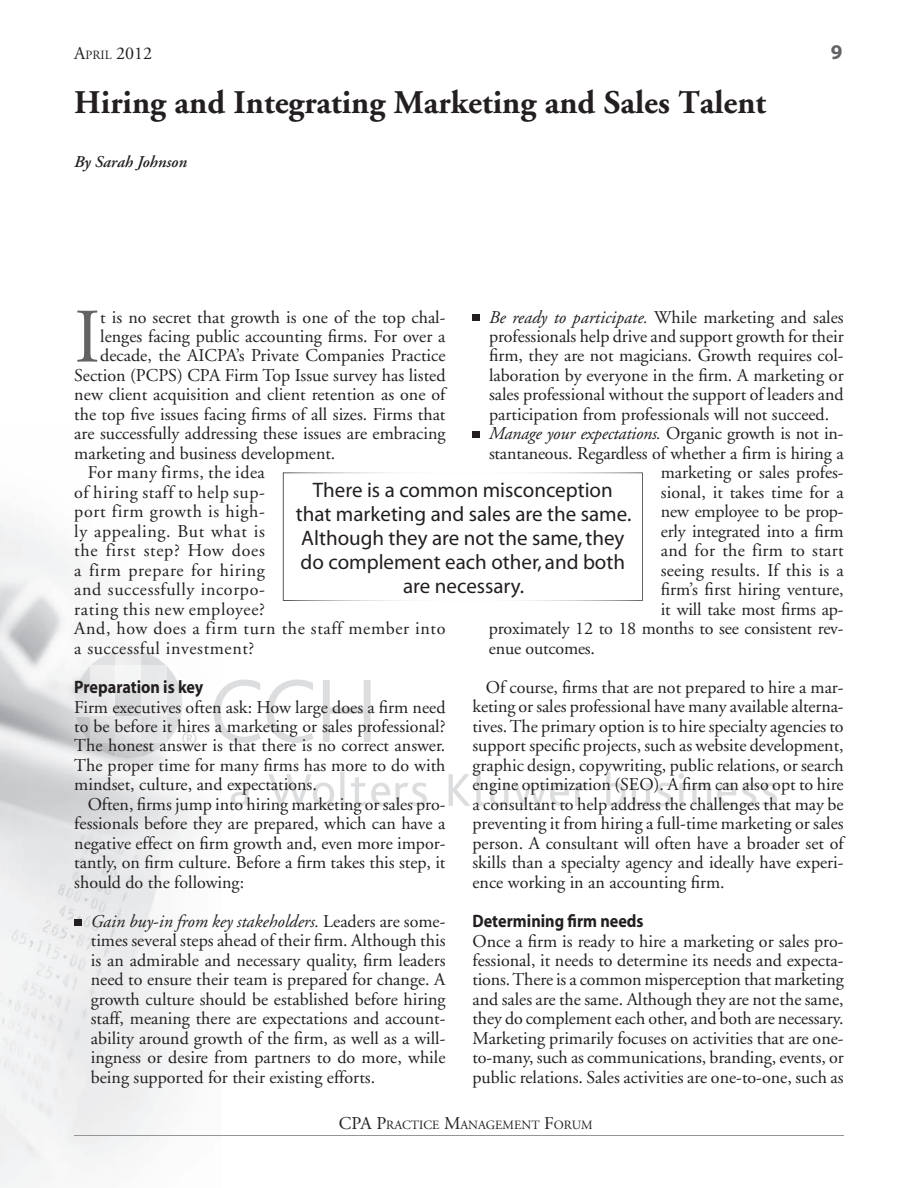
<style>
.page{position:relative;width:918px;height:1188px;background:#fff}
.page>*{position:absolute;margin:0;border:0;box-sizing:border-box;transform-origin:0 0}
.t1{font:76.8px "Adobe Garamond";color:#636366}
.t2{font:700 33px "Adobe Garamond";color:#231f20}
.t3{font:21px/24px "Myriad";color:#231f20;text-align:center}
.t4{font:700 21px "Myriad";color:#636366}
.t5{font:18px/19.5px "Adobe Garamond";color:#231f20;text-align:justify}
.t6{font:18px "Adobe Garamond";letter-spacing:.035em;color:#231f20}
.t7{font:italic 18px "Adobe Garamond";letter-spacing:-.01em;color:#231f20}
.t8{font:700 18px "Myriad";color:#231f20;scale:.9 1}
.t9{font:18px "Adobe Garamond";letter-spacing:.03em;color:#231f20}
.t10{font:18px "Adobe Garamond";letter-spacing:.025em;color:#231f20}
.t11{font:18px "Adobe Garamond";letter-spacing:.04em;color:#231f20}
.t12{font:italic 600 16.5px "Adobe Garamond";color:#231f20}
.t13{font:12.6px "Adobe Garamond";color:#231f20}
.s1{font-size:12.6px}
.s2{font-style:italic}
.s3{font-style:normal}
.s4{font-size:18px}
</style>
<div class="page">
<img style="left:0;top:517px;width:214px;height:671px">
<hr style="left:74px;top:1135px;width:770px;height:1px;background:#939598">
<img style="left:214px;top:690px;width:7px;height:43px">
<svg style="left:221px;top:680px;width:92px;height:63px"></svg>
<svg style="left:323px;top:680px;width:48px;height:62px"></svg>
<svg style="left:231px;top:783px;width:18px;height:23px"></svg>
<svg style="left:268px;top:774px;width:66px;height:32px"></svg>
<svg style="left:340px;top:772px;width:87px;height:34px"></svg>
<svg style="left:449px;top:772px;width:35px;height:34px"></svg>
<svg style="left:490px;top:783px;width:79px;height:23px"></svg>
<svg style="left:575px;top:783px;width:13px;height:23px"></svg>
<svg style="left:606px;top:772px;width:20px;height:34px"></svg>
<svg style="left:632px;top:783px;width:40px;height:23px"></svg>
<svg style="left:678px;top:773px;width:6px;height:33px"></svg>
<svg style="left:692px;top:783px;width:19px;height:23px"></svg>
<svg style="left:717px;top:783px;width:60px;height:23px"></svg>
<img style="left:90px;top:652px;width:26px;height:14px">
<img style="left:141px;top:652px;width:26px;height:14px">
<img style="left:116px;top:650px;width:25px;height:16px">
<img style="left:90px;top:742px;width:77px;height:16px">
<img style="left:167px;top:666px;width:15px;height:76px">
<img style="left:76px;top:717px;width:91px;height:25px">
<img style="left:76px;top:666px;width:91px;height:25px">
<img style="left:74px;top:691px;width:93px;height:26px">
<img style="left:182px;top:731px;width:15px;height:15px">
<div style="left:74px;top:919px;width:8px;height:7px;background:#231f20"></div>
<div style="left:472px;top:314px;width:8px;height:7px;background:#231f20"></div>
<div style="left:472px;top:431px;width:8px;height:7px;background:#231f20"></div>
<svg style="left:283px;top:472px;width:360px;height:129px"></svg>
<p class="t5" style="left:74px;top:45px;width:79px">A<span class="s1">PRIL</span> 2012</p>
<p class="t4" style="left:831px;top:44px;width:13px">9</p>
<h2 class="t2" style="left:74px;top:89px;width:693px">Hiring and Integrating Marketing and Sales Talent</h2>
<p class="t12" style="left:74px;top:155px;width:114px">By Sarah Johnson</p>
<p class="t5" style="left:489px;top:309px;width:356px"><span class="s2">Be ready to participate.</span> While marketing and sales</p>
<p class="t5" style="left:489px;top:328px;width:356px">professionals help drive and support growth for their</p>
<p class="t5" style="left:489px;top:348px;width:356px">firm, they are not magicians. Growth requires col-</p>
<p class="t5" style="left:489px;top:367px;width:356px">laboration by everyone in the firm. A marketing or</p>
<p class="t5" style="left:489px;top:387px;width:356px">sales professional without the support of leaders and</p>
<p class="t5" style="left:489px;top:406px;width:342px">participation from professionals will not succeed.</p>
<p class="t7" style="left:489px;top:427px;width:356px">Manage your expectations. <span class="s3">Organic growth is not in-</span></p>
<p class="t5" style="left:489px;top:445px;width:356px">stantaneous. Regardless of whether a firm is hiring a</p>
<p class="t5" style="left:661px;top:465px;width:184px">marketing or sales profes-</p>
<p class="t5" style="left:661px;top:484px;width:184px">sional, it takes time for a</p>
<p class="t5" style="left:661px;top:504px;width:184px">new employee to be prop-</p>
<p class="t5" style="left:661px;top:523px;width:184px">erly integrated into a firm</p>
<p class="t5" style="left:661px;top:543px;width:184px">and for the firm to start</p>
<p class="t5" style="left:661px;top:562px;width:184px">seeing results. If this is a</p>
<p class="t5" style="left:661px;top:582px;width:184px">firm’s first hiring venture,</p>
<p class="t5" style="left:661px;top:601px;width:184px">it will take most firms ap-</p>
<p class="t5" style="left:489px;top:621px;width:356px">proximately 12 to 18 months to see consistent rev-</p>
<p class="t5" style="left:489px;top:640px;width:108px">enue outcomes.</p>
<p class="t5" style="left:472px;top:679px;width:373px;text-indent:14px">Of course, firms that are not prepared to hire a mar&shy;keting or sales professional have many available alterna&shy;tives. The primary option is to hire specialty agencies to support specific projects, such as website development, graphic design, copywriting, public relations, or search engine optimization (SEO). A firm can also opt to hire a consultant to help address the challenges that may be preventing it from hiring a full-time marketing or sales person. A consultant will often have a broader set of skills than a specialty agency and ideally have experi&shy;ence working in an accounting firm.</p>
<p class="t8" style="left:472px;top:914px;width:192px">Determining firm needs</p>
<p class="t5" style="left:472px;top:933px;width:373px">Once a firm is ready to hire a marketing or sales pro&shy;fessional, it needs to determine its needs and expecta&shy;tions. There is a common misperception that marketing and sales are the same. Although they are not the same, they do complement each other, and both are necessary.<br>Marketing primarily focuses on activities that are one&shy;to-many, such as communications, branding, events, or public relations. Sales activities are one-to-one, such as</p>
<h1 class="t1" style="left:74px;top:306px;width:27px">I</h1>
<p class="t5" style="left:100px;top:309px;width:347px">t is no secret that growth is one of the top chal-</p>
<p class="t5" style="left:100px;top:328px;width:347px">lenges facing public accounting firms. For over a</p>
<p class="t5" style="left:100px;top:348px;width:347px">decade, the AICPA’s Private Companies Practice</p>
<p class="t5" style="left:74px;top:367px;width:373px">Section (PCPS) CPA Firm Top Issue survey has listed</p>
<p class="t5" style="left:74px;top:387px;width:373px">new client acquisition and client retention as one of</p>
<p class="t5" style="left:74px;top:406px;width:373px">the top five issues facing firms of all sizes. Firms that</p>
<p class="t5" style="left:74px;top:426px;width:373px">are successfully addressing these issues are embracing</p>
<p class="t5" style="left:74px;top:445px;width:263px">marketing and business development.</p>
<p class="t10" style="left:88px;top:466px;width:179px">For many firms, the idea</p>
<p class="t9" style="left:74px;top:485px;width:192px">of hiring staff to help sup-</p>
<p class="t6" style="left:74px;top:505px;width:192px">port firm growth is high-</p>
<p class="t6" style="left:74px;top:524px;width:192px">ly appealing. But what is</p>
<p class="t11" style="left:74px;top:544px;width:192px">the first step? How does</p>
<p class="t6" style="left:74px;top:563px;width:192px">a firm prepare for hiring</p>
<p class="t6" style="left:74px;top:583px;width:192px">and successfully incorpo-</p>
<p class="t6" style="left:74px;top:602px;width:192px">rating this new employee?</p>
<p class="t6" style="left:74px;top:622px;width:373px">And, how does a firm turn the staff member into</p>
<p class="t6" style="left:74px;top:641px;width:182px">a successful investment?</p>
<p class="t8" style="left:74px;top:680px;width:145px">Preparation is key</p>
<p class="t5" style="left:74px;top:699px;width:373px">Firm executives often ask: How large does a firm need to be before it hires a marketing or sales professional?<br>The honest answer is that there is no correct answer.<br>The proper time for many firms has more to do with mindset, culture, and expectations.</p>
<p class="t5" style="left:74px;top:796px;width:373px;text-indent:14px">Often, firms jump into hiring marketing or sales pro&shy;fessionals before they are prepared, which can have a negative effect on firm growth and, even more impor&shy;tantly, on firm culture. Before a firm takes this step, it should do the following:</p>
<p class="t5" style="left:91px;top:913px;width:356px"><span class="s2">Gain buy-in from key stakeholders.</span> Leaders are some&shy;times several steps ahead of their firm. Although this is an admirable and necessary quality, firm leaders need to ensure their team is prepared for change. A growth culture should be established before hiring staff, meaning there are expectations and account&shy;ability around growth of the firm, as well as a will&shy;ingness or desire from partners to do more, while being supported for their existing efforts.</p>
<p class="t3" style="left:296px;top:479px;width:337px">There is a common misconception that marketing and sales are the same.<br>Although they are not the same, they do complement each other, and both are necessary.</p>
<p class="t13" style="left:339px;top:1120px;width:255px"><span class="s4">CPA P</span>RACTICE <span class="s4">M</span>ANAGEMENT <span class="s4">F</span>ORUM</p>
</div>
